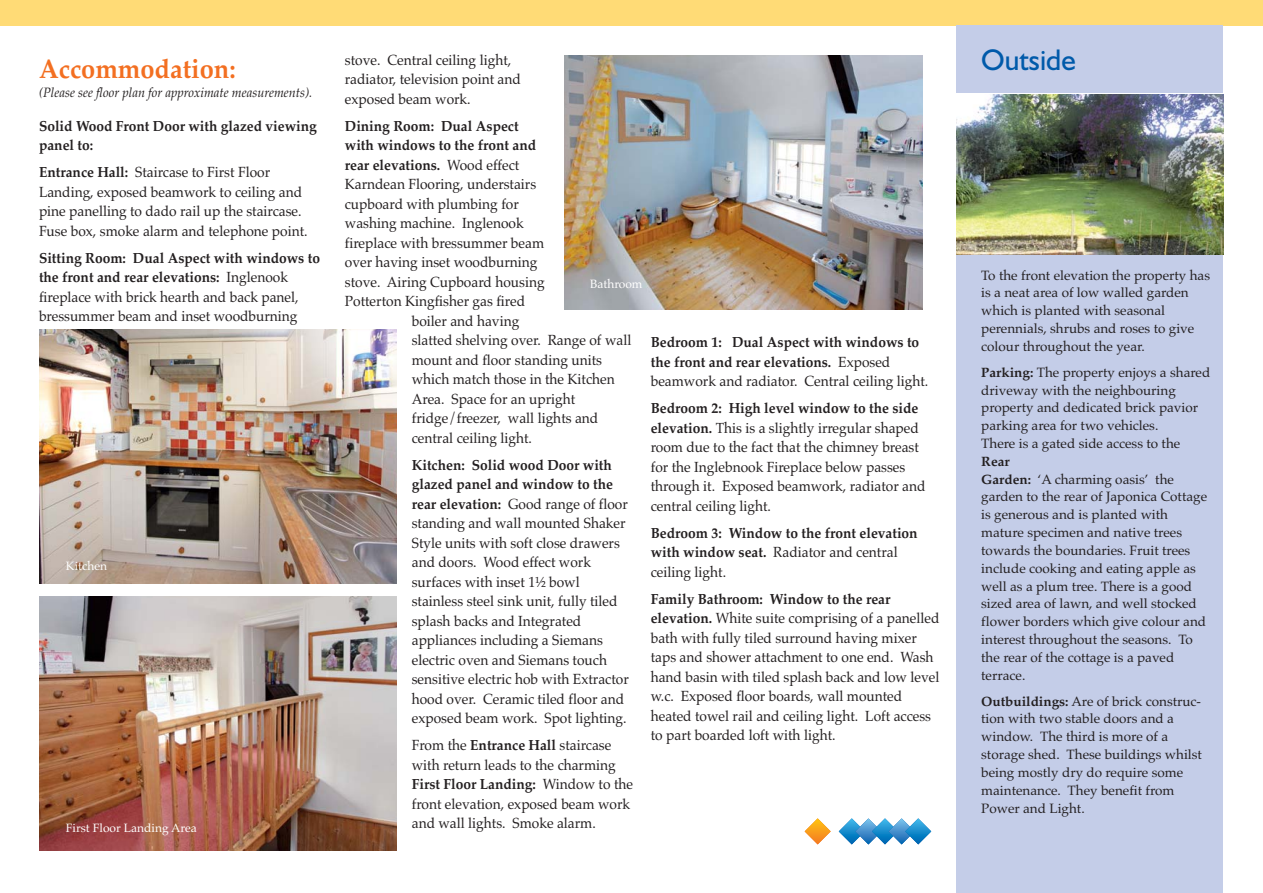
<style>
.page{position:relative;width:1263px;height:893px;background:#fff}
.page>*{position:absolute;margin:0;border:0;box-sizing:border-box;transform-origin:0 0}
.t1{font:30px "Humanist 521 BT";color:#005aaa}
.t2{font:700 27px "Palatino";color:#f36f21;scale:.94 1}
.t3{font:14.7px/19.5px "Palatino";color:#231f20;scale:.94 1}
.t4{font:700 14.7px/19.5px "Palatino";color:#231f20;scale:.94 1}
.t5{font:13.5px/17.9px "Palatino";color:#231f20}
.t6{font:italic 13.5px "Palatino";color:#231f20;scale:.94 1}
.t7{font:12px "Palatino";color:#fff}
.s1{font-weight:700}
.s2{font-weight:400}
</style>
<div class="page">
<div style="left:0;top:0;width:1263px;height:26px;background:#ffdb76"></div>
<div style="left:957px;top:26px;width:266px;height:867px;background:#c4cde8"></div>
<img style="left:957px;top:94px;width:266px;height:161px">
<img style="left:565px;top:56px;width:357px;height:253px">
<img style="left:39px;top:597px;width:358px;height:254px">
<img style="left:39px;top:330px;width:358px;height:254px">
<svg style="left:805px;top:818px;width:26px;height:26px"></svg>
<svg style="left:839px;top:818px;width:92px;height:26px"></svg>
<h2 class="t2" style="left:39px;top:58px;width:211px">Accommodation:</h2>
<p class="t6" style="left:39px;top:88px;width:292px">(Please see floor plan for approximate measurements).</p>
<p class="t4" style="left:39px;top:117px;width:297px">Solid Wood Front Door with glazed viewing panel to:</p>
<p class="t3" style="left:39px;top:164px;width:287px"><span class="s1">Entrance Hall:</span> Staircase to First Floor Landing, exposed beamwork to ceiling and pine panelling to dado rail up the staircase.<br>Fuse box, smoke alarm and telephone point.</p>
<p class="t3" style="left:39px;top:249px;width:300px"><span class="s1">Sitting Room: Dual Aspect with windows to the front and rear elevations:</span> Inglenook fireplace with brick hearth and back panel, bressummer beam and inset woodburning</p>
<p class="t7" style="left:66px;top:561px;width:43px">Kitchen</p>
<p class="t7" style="left:66px;top:823px;width:132px">First Floor Landing Area</p>
<p class="t3" style="left:345px;top:52px;width:189px">stove. Central ceiling light, radiator, television point and exposed beam work.</p>
<p class="t4" style="left:345px;top:118px;width:186px">Dining Room: Dual Aspect</p>
<p class="t4" style="left:345px;top:137px;width:205px">with windows to the front and</p>
<p class="t4" style="left:345px;top:157px;width:187px">rear elevations. <span class="s2">Wood effect</span></p>
<p class="t3" style="left:345px;top:176px;width:205px">Karndean Flooring, understairs</p>
<p class="t3" style="left:345px;top:196px;width:187px">cupboard with plumbing for</p>
<p class="t3" style="left:345px;top:215px;width:192px">washing machine. Inglenook</p>
<p class="t3" style="left:345px;top:235px;width:213px">fireplace with bressummer beam</p>
<p class="t3" style="left:345px;top:254px;width:206px">over having inset woodburning</p>
<p class="t3" style="left:345px;top:274px;width:214px">stove. Airing Cupboard housing</p>
<p class="t3" style="left:345px;top:293px;width:193px">Potterton Kingfisher gas fired</p>
<p class="t3" style="left:412px;top:313px;width:116px">boiler and having</p>
<p class="t3" style="left:412px;top:332px;width:235px">slatted shelving over. Range of wall</p>
<p class="t3" style="left:412px;top:352px;width:204px">mount and floor standing units</p>
<p class="t3" style="left:412px;top:371px;width:217px">which match those in the Kitchen</p>
<p class="t3" style="left:412px;top:391px;width:175px">Area. Space for an upright</p>
<p class="t3" style="left:412px;top:410px;width:200px">fridge/freezer, wall lights and</p>
<p class="t3" style="left:412px;top:430px;width:129px">central ceiling light.</p>
<p class="t3" style="left:412px;top:457px;width:232px"><span class="s1">Kitchen: Solid wood Door with glazed panel and window to the rear elevation:</span> Good range of floor standing and wall mounted Shaker<br>Style units with soft close drawers and doors. Wood effect work surfaces with inset 1½ bowl stainless steel sink unit, fully tiled splash backs and Integrated appliances including a Siemans electric oven and Siemans touch sensitive electric hob with Extractor hood over. Ceramic tiled floor and exposed beam work. Spot lighting.</p>
<p class="t3" style="left:412px;top:737px;width:237px">From the <span class="s1">Entrance Hall</span> staircase with return leads to the charming <span class="s1">First Floor Landing:</span> Window to the front elevation, exposed beam work and wall lights. Smoke alarm.</p>
<p class="t7" style="left:590px;top:279px;width:54px">Bathroom</p>
<p class="t4" style="left:651px;top:334px;width:297px">Bedroom 1: Dual Aspect with windows to the front and rear elevations. <span class="s2">Exposed beamwork and radiator. Central ceiling light.</span></p>
<p class="t3" style="left:651px;top:400px;width:294px"><span class="s1">Bedroom 2: High level window to the side elevation.</span> This is a slightly irregular shaped room due to the fact that the chimney breast for the Inglebnook Fireplace below passes through it. Exposed beamwork, radiator and central ceiling light.</p>
<p class="t4" style="left:651px;top:524px;width:285px">Bedroom 3: Window to the front elevation with window seat. <span class="s2">Radiator and central ceiling light.</span></p>
<p class="t3" style="left:651px;top:590px;width:309px"><span class="s1">Family Bathroom: Window to the rear elevation.</span> White suite comprising of a panelled bath with fully tiled surround having mixer taps and shower attachment to one end. Wash hand basin with tiled splash back and low level w.c. Exposed floor boards, wall mounted heated towel rail and ceiling light. Loft access to part boarded loft with light.</p>
<h1 class="t1" style="left:981px;top:48px;width:96px">Outside</h1>
<p class="t5" style="left:981px;top:268px;width:230px">To the front elevation the property has is a neat area of low walled garden which is planted with seasonal perennials, shrubs and roses to give colour throughout the year.</p>
<p class="t5" style="left:981px;top:365px;width:230px"><span class="s1">Parking:</span> The property enjoys a shared driveway with the neighbouring property and dedicated brick pavior parking area for two vehicles.<br>There is a gated side access to the</p>
<p class="t5" style="left:981px;top:454px;width:227px"><span class="s1">Rear<br>Garden:</span> ‘A charming oasis’ the garden to the rear of Japonica Cottage is generous and is planted with mature specimen and native trees towards the boundaries. Fruit trees include cooking and eating apple as well as a plum tree. There is a good sized area of lawn, and well stocked flower borders which give colour and interest throughout the seasons. To the rear of the cottage is a paved terrace.</p>
<p class="t5" style="left:981px;top:694px;width:222px"><span class="s1">Outbuildings:</span> Are of brick construc&shy;tion with two stable doors and a window. The third is more of a storage shed. These buildings whilst being mostly dry do require some maintenance. They benefit from<br>Power and Light.</p>
</div>
